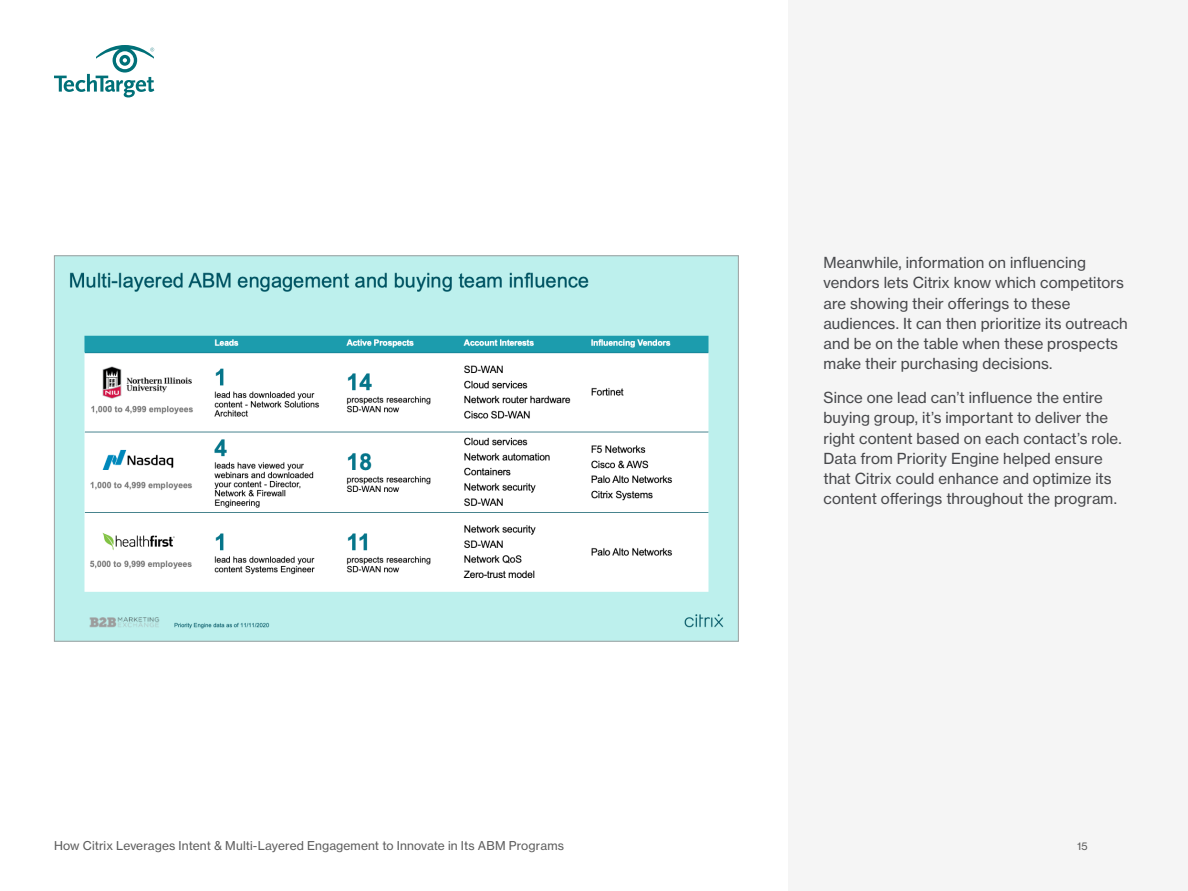
<style>
.page{position:relative;width:1188px;height:891px;background:#fff}
.page>*{position:absolute;margin:0;border:0;box-sizing:border-box;transform-origin:0 0}
.t1{font:15px/20.2px "N Haas Grotesk TX Std 55 Rg";letter-spacing:.005em;color:#47484b}
.t2{font:12px "N Haas Grotesk TX Std 55 Rg";letter-spacing:.01em;color:#5c5c5c}
.t3{font:10.5px "N Haas Grotesk TX Std 55 Rg";color:#5c5c5c}
</style>
<div class="page">
<div style="left:788px;top:0;width:400px;height:891px;background:#f5f5f5"></div>
<svg style="left:54px;top:45px;width:100px;height:52px"></svg>
<img style="left:56px;top:257px;width:681px;height:383px">
<p class="t1" style="left:824px;top:253px;width:306px">Meanwhile, information on influencing vendors lets Citrix know which competitors are showing their offerings to these audiences. It can then prioritize its outreach and be on the table when these prospects make their purchasing decisions.</p>
<p class="t1" style="left:824px;top:388px;width:300px">Since one lead can’t influence the entire buying group, it’s important to deliver the right content based on each contact’s role.<br>Data from Priority Engine helped ensure that Citrix could enhance and optimize its content offerings throughout the program.</p>
<p class="t2" style="left:54px;top:838px;width:512px">How Citrix Leverages Intent &amp; Multi-Layered Engagement to Innovate in Its ABM Programs</p>
<p class="t3" style="left:1077px;top:839px;width:12px">15</p>
</div>
